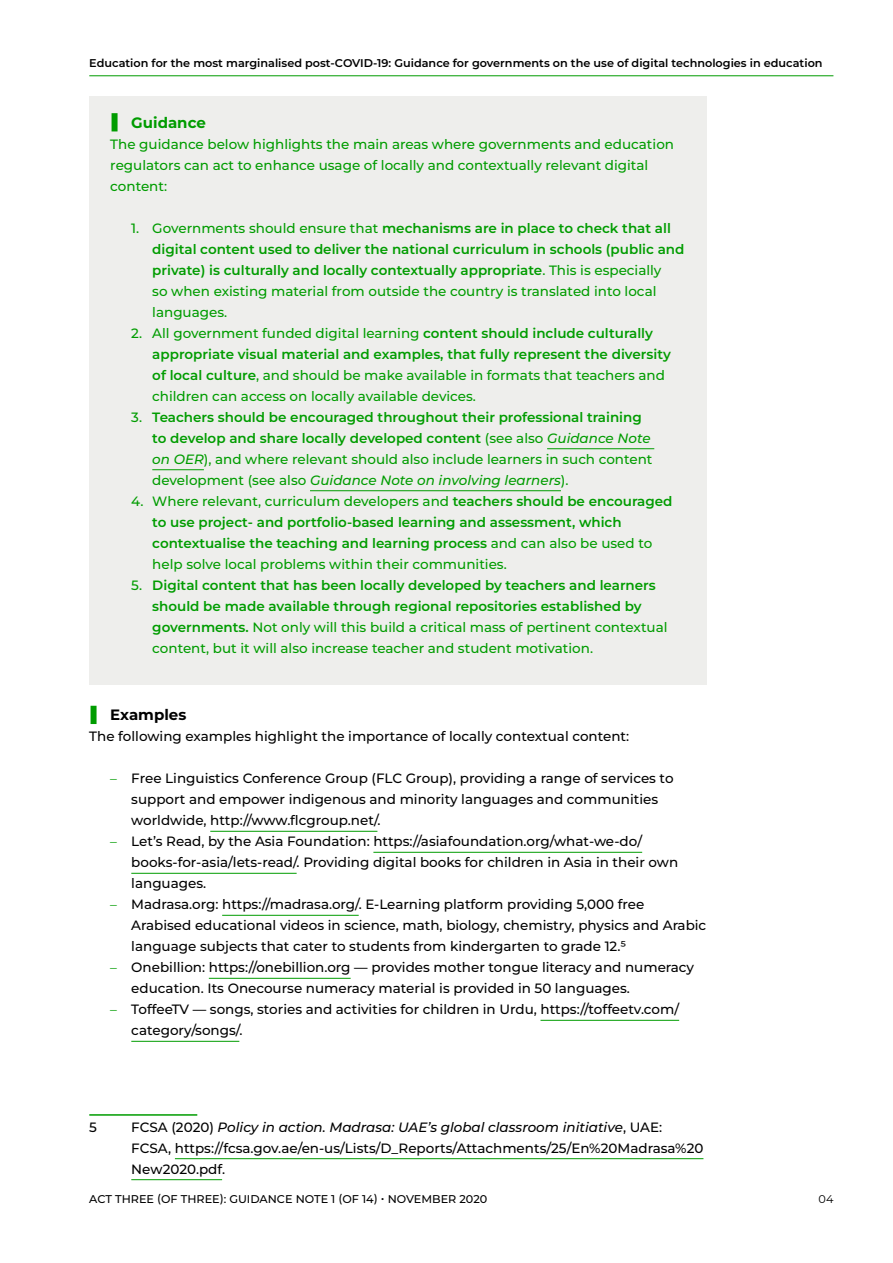
<style>
.page{position:relative;width:893px;height:1263px;background:#fff}
.page>*{position:absolute;margin:0;border:0;box-sizing:border-box;transform-origin:0 0}
.Heading_2{font:700 15px "Montserrat";color:#009c00}
.Heading_2-2{font:700 15px "Montserrat";color:#000}
.t1{font:600 13.5px/21px "Montserrat";color:#009c00}
.Footnote{font:500 13.5px/21px "Montserrat";color:#000}
.Body{font:500 13.5px/21px "Montserrat";color:#009c00}
.Body-2{font:500 13.5px "Montserrat";color:#000}
.t2{font:600 11.25px "Montserrat";color:#000}
.t3{font:500 11.25px "Montserrat";color:#000}
.t4{font:11.25px "Montserrat";color:#000}
.s1{font-weight:500}
.s2{font-weight:600}
.s3{font-weight:500;font-style:italic}
.s4{font-weight:400;color:#009c00}
.s5{font-style:italic}
</style>
<div class="page">
<div style="left:91px;top:706px;width:6px;height:18px;background:#009c00"></div>
<hr style="left:210px;top:831px;width:167px;height:1px;background:#009c00">
<hr style="left:373px;top:852px;width:269px;height:1px;background:#009c00">
<hr style="left:131px;top:873px;width:166px;height:1px;background:#009c00">
<hr style="left:222px;top:915px;width:137px;height:1px;background:#009c00">
<hr style="left:209px;top:978px;width:142px;height:1px;background:#009c00">
<hr style="left:540px;top:1020px;width:139px;height:1px;background:#009c00">
<hr style="left:131px;top:1041px;width:108px;height:1px;background:#009c00">
<div style="left:89px;top:96px;width:618px;height:588px;background:#eeeeec"></div>
<div style="left:112px;top:113px;width:6px;height:18px;background:#009c00"></div>
<hr style="left:547px;top:448px;width:107px;height:1px;background:#009c00">
<hr style="left:152px;top:469px;width:52px;height:1px;background:#009c00">
<hr style="left:310px;top:490px;width:251px;height:1px;background:#009c00">
<hr style="left:89px;top:1114px;width:108px;height:2px;background:#009c00">
<hr style="left:175px;top:1158px;width:528px;height:1px;background:#009c00">
<hr style="left:131px;top:1179px;width:91px;height:1px;background:#009c00">
<hr style="left:89px;top:75px;width:744px;height:1px;background:#009c00">
<p class="t2" style="left:89px;top:55px;width:735px">Education for the most marginalised post‑COVID-19: Guidance for governments on the use of digital technologies in education</p>
<p class="Heading_2" style="left:131px;top:112px;width:76px">Guidance</p>
<p class="Body" style="left:110px;top:133px;width:565px">The guidance below highlights the main areas where governments and education regulators can act to enhance usage of locally and contextually relevant digital content:</p>
<p class="t1" style="left:152px;top:217px;width:534px;text-indent:-21px"><span class="s1">1. Governments should ensure that</span> mechanisms are in place to check that all digital content used to deliver the national curriculum in schools (public and private) is culturally and locally contextually appropriate<span class="s1">. This is especially<br>so when existing material from outside the country is translated into local languages.</span></p>
<p class="Body" style="left:152px;top:322px;width:520px;text-indent:-21px">2. All government funded digital learning <span class="s2">content should include culturally appropriate visual material and examples, that fully represent the diversity of local culture</span>, and should be make available in formats that teachers and children can access on locally available devices.</p>
<p class="t1" style="left:152px;top:406px;width:502px;text-indent:-21px"><span class="s1">3.</span> Teachers should be encouraged throughout their professional training to develop and share locally developed content <span class="s1">(see also</span> <span class="s3">Guidance Note on OER</span><span class="s1">), and where relevant should also include learners in such content development (see also</span> <span class="s3">Guidance Note on involving learners</span><span class="s1">).</span></p>
<p class="t1" style="left:152px;top:490px;width:522px;text-indent:-21px"><span class="s1">4. Where relevant, curriculum developers and</span> teachers should be encouraged to use project- and portfolio-based learning and assessment, which contextualise the teaching and learning process <span class="s1">and can also be used to help solve local problems within their communities.</span></p>
<p class="t1" style="left:152px;top:574px;width:517px;text-indent:-21px"><span class="s1">5.</span> Digital content that has been locally developed by teachers and learners should be made available through regional repositories established by governments. <span class="s1">Not only will this build a critical mass of pertinent contextual content, but it will also increase teacher and student motivation.</span></p>
<p class="Heading_2-2" style="left:110px;top:704px;width:78px">Examples</p>
<p class="Body-2" style="left:89px;top:727px;width:541px">The following examples highlight the importance of locally contextual content:</p>
<p class="Footnote" style="left:131px;top:767px;width:544px;text-indent:-21px"><span class="s4">–</span> Free Linguistics Conference Group (FLC Group), providing a range of services to support and empower indigenous and minority languages and communities worldwide, http://www.flcgroup.net/.</p>
<p class="Footnote" style="left:131px;top:830px;width:548px;text-indent:-21px"><span class="s4">–</span> Let’s Read, by the Asia Foundation: https://asiafoundation.org/what-we-do/ books-for-asia/lets-read/. Providing digital books for children in Asia in their own languages.</p>
<p class="Footnote" style="left:131px;top:893px;width:576px;text-indent:-21px"><span class="s4">–</span> Madrasa.org: https://madrasa.org/. E-Learning platform providing 5,000 free<br>Arabised educational videos in science, math, biology, chemistry, physics and Arabic language subjects that cater to students from kindergarten to grade 12.5</p>
<p class="Footnote" style="left:131px;top:956px;width:564px;text-indent:-21px"><span class="s4">–</span> Onebillion: https://onebillion.org — provides mother tongue literacy and numeracy education. Its Onecourse numeracy material is provided in 50 languages.</p>
<p class="Footnote" style="left:131px;top:998px;width:549px;text-indent:-21px"><span class="s4">–</span> ToffeeTV — songs, stories and activities for children in Urdu, https://toffeetv.com/ category/songs/.</p>
<p class="Footnote" style="left:89px;top:1116px;width:9px">5</p>
<p class="Footnote" style="left:131px;top:1116px;width:574px">FCSA (2020) <span class="s5">Policy in action. Madrasa: UAE’s global classroom initiative</span>, UAE:<br>FCSA, https://fcsa.gov.ae/en-us/Lists/D_Reports/Attachments/25/En%20Madrasa%20<br>New2020.pdf.</p>
<p class="t3" style="left:89px;top:1191px;width:399px">ACT THREE (OF THREE): GUIDANCE NOTE 1 (OF 14) • NOVEMBER 2020</p>
<p class="t4" style="left:819px;top:1191px;width:16px">04</p>
</div>
